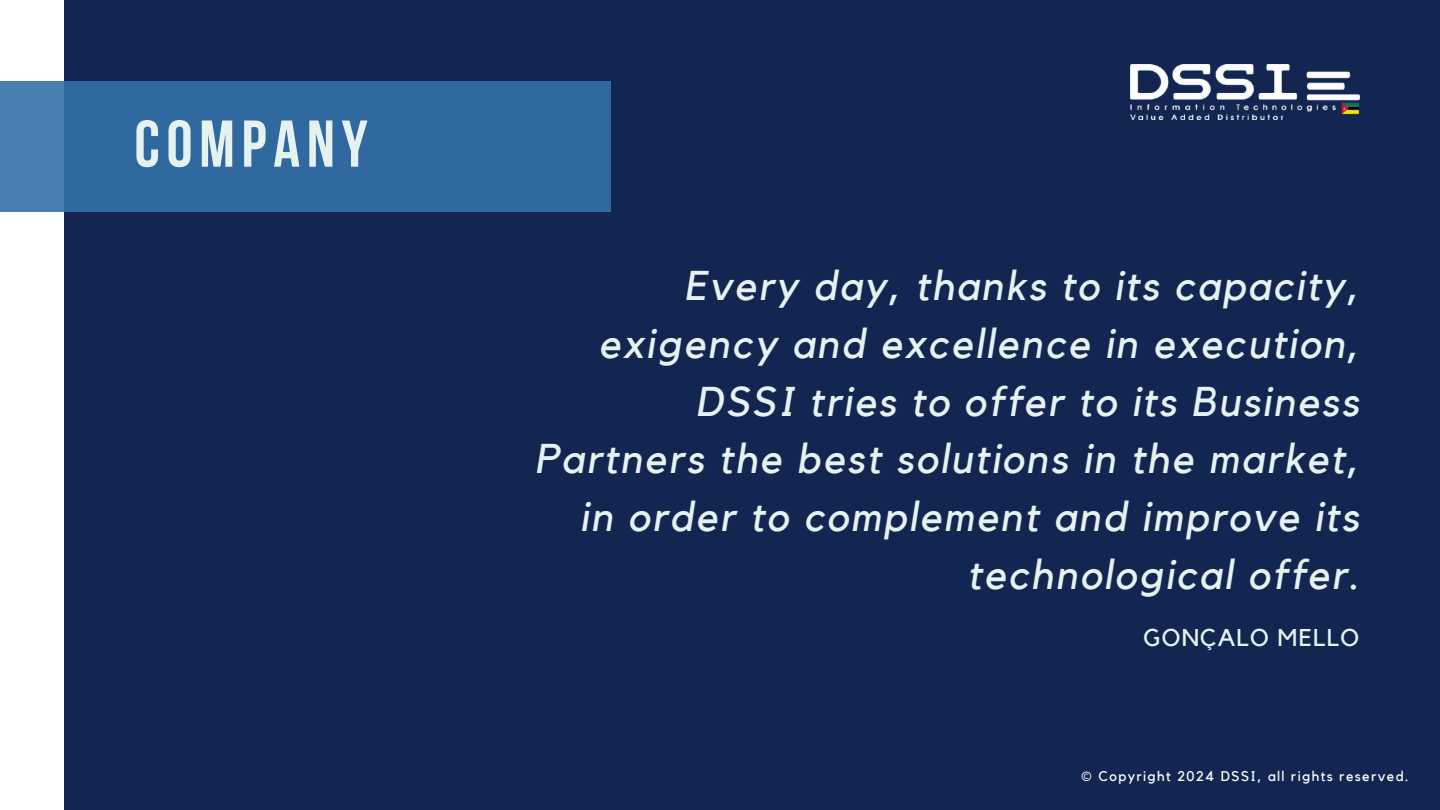
<style>
.page{position:relative;width:1440px;height:810px;background:#132652}
.page>*{position:absolute;margin:0;border:0;box-sizing:border-box;transform-origin:0 0}
.t1{font:700 66px "Bebas Neue";letter-spacing:.1em;color:#e5f2f0}
.t2{font:italic 41.5px/57.8px "Kollektif";letter-spacing:.05em;color:#e5f2f0;text-align:right}
.t3{font:24.2px "Kollektif";letter-spacing:.05em;color:#e5f2f0}
.t4{font:14px "Kollektif";letter-spacing:.1em;color:#fff}
.s1{font-style:normal}
</style>
<div class="page">
<div style="left:0;top:0;width:63px;height:810px;background:#fff"></div>
<svg style="left:0;top:81px;width:611px;height:131px;background:#326aa1"></svg>
<img style="left:1130px;top:65px;width:229px;height:55px">
<h1 class="t1" style="left:134px;top:117px;width:235px">COMPANY</h1>
<p class="t2" style="left:535px;top:258px;width:826px">Every day, thanks to its capacity, exigency and excellence in execution, DSSI tries to offer to its Business Partners the best solutions in the market, in order to complement and improve its technological offer<span class="s1">.</span></p>
<p class="t3" style="left:1144px;top:626px;width:217px">GONÇALO MELLO</p>
<p class="t4" style="left:1081px;top:770px;width:329px">© Copyright 2024 DSSI, all rights reserved.</p>
</div>
